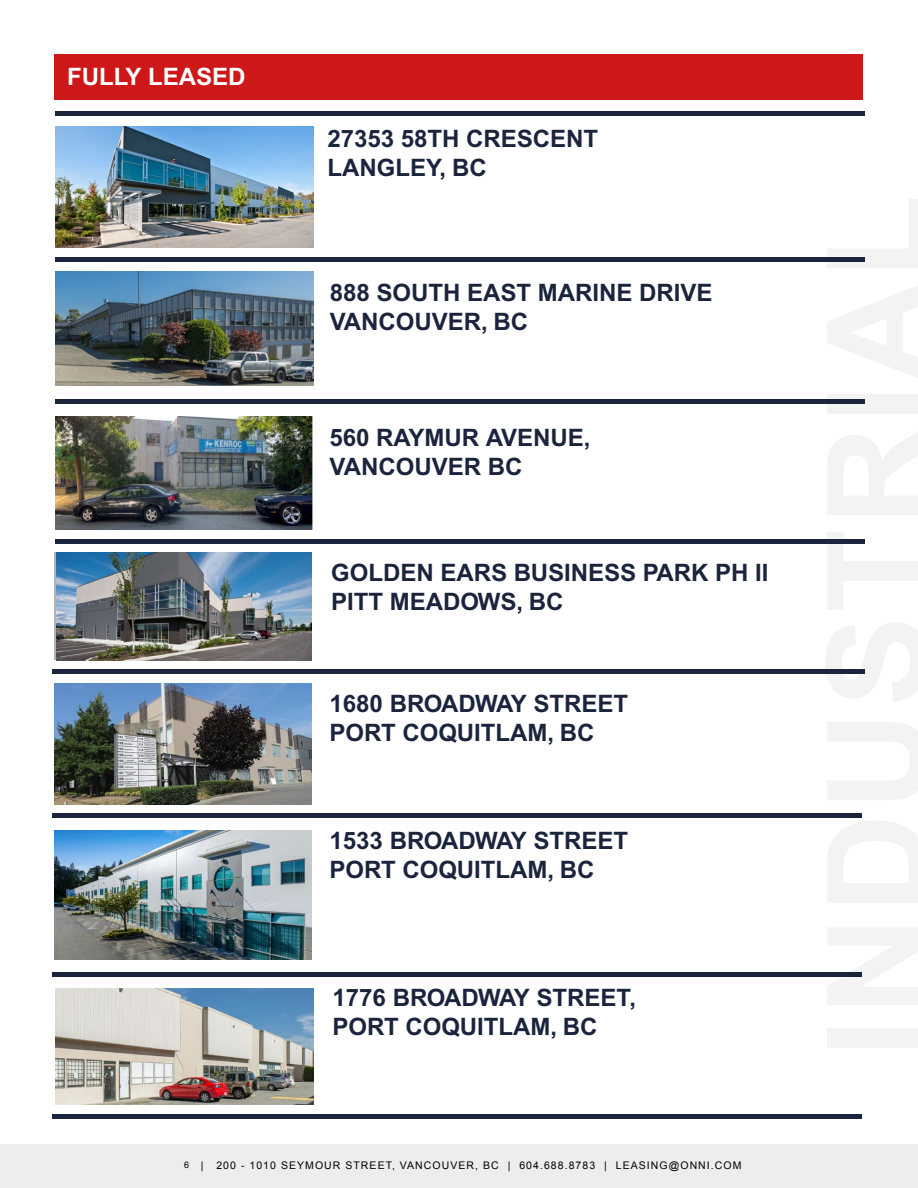
<style>
.page{position:relative;width:918px;height:1188px;background:#fff}
.page>*{position:absolute;margin:0;border:0;box-sizing:border-box;transform-origin:0 0}
.t1{font:700 24px/28.8px "Arial";color:#1b243d}
.t2{font:700 24px "Arial";color:#fff}
.t3{font:10.5px "Arial";letter-spacing:.1em;color:#000}
.s1{font-size:9px}
</style>
<div class="page">
<div style="left:0;top:1144px;width:918px;height:44px;background:#ededed"></div>
<div style="left:55px;top:55px;width:808px;height:45px;background:#cd1719"></div>
<div style="left:55px;top:399px;width:810px;height:5px;background:#1b243d"></div>
<hr style="left:55px;top:112px;width:810px;height:4px;background:#1b243d">
<div style="left:55px;top:257px;width:810px;height:5px;background:#1b243d"></div>
<img style="left:55px;top:272px;width:258px;height:113px">
<img style="left:55px;top:416px;width:258px;height:114px">
<div style="left:55px;top:539px;width:810px;height:5px;background:#1b243d"></div>
<img style="left:56px;top:553px;width:256px;height:107px">
<div style="left:52px;top:669px;width:810px;height:5px;background:#1b243d"></div>
<div style="left:52px;top:813px;width:810px;height:5px;background:#1b243d"></div>
<hr style="left:52px;top:973px;width:810px;height:4px;background:#1b243d">
<div style="left:52px;top:1114px;width:810px;height:5px;background:#1b243d"></div>
<img style="left:54px;top:683px;width:258px;height:122px">
<img style="left:55px;top:989px;width:258px;height:116px">
<img style="left:54px;top:831px;width:258px;height:129px">
<img style="left:55px;top:127px;width:258px;height:121px">
<p class="t2" style="left:67px;top:62px;width:180px">FULLY LEASED</p>
<p class="t1" style="left:327px;top:124px;width:272px">27353 58TH CRESCENT<br>LANGLEY, BC</p>
<p class="t1" style="left:330px;top:278px;width:384px">888 SOUTH EAST MARINE DRIVE<br>VANCOUVER, BC</p>
<p class="t1" style="left:330px;top:424px;width:262px">560 RAYMUR AVENUE,<br>VANCOUVER BC</p>
<p class="t1" style="left:331px;top:559px;width:439px">GOLDEN EARS BUSINESS PARK PH II<br>PITT MEADOWS, BC</p>
<p class="t1" style="left:330px;top:690px;width:300px">1680 BROADWAY STREET<br>PORT COQUITLAM, BC</p>
<p class="t1" style="left:330px;top:826px;width:300px">1533 BROADWAY STREET<br>PORT COQUITLAM, BC</p>
<p class="t1" style="left:333px;top:983px;width:305px">1776 BROADWAY STREET,<br>PORT COQUITLAM, BC</p>
<p class="t3" style="left:184px;top:1158px;width:559px"><span class="s1">6</span> | 200 - 1010 SEYMOUR STREET, VANCOUVER, BC | 604.688.8783 | LEASING@ONNI.COM</p>
</div>
